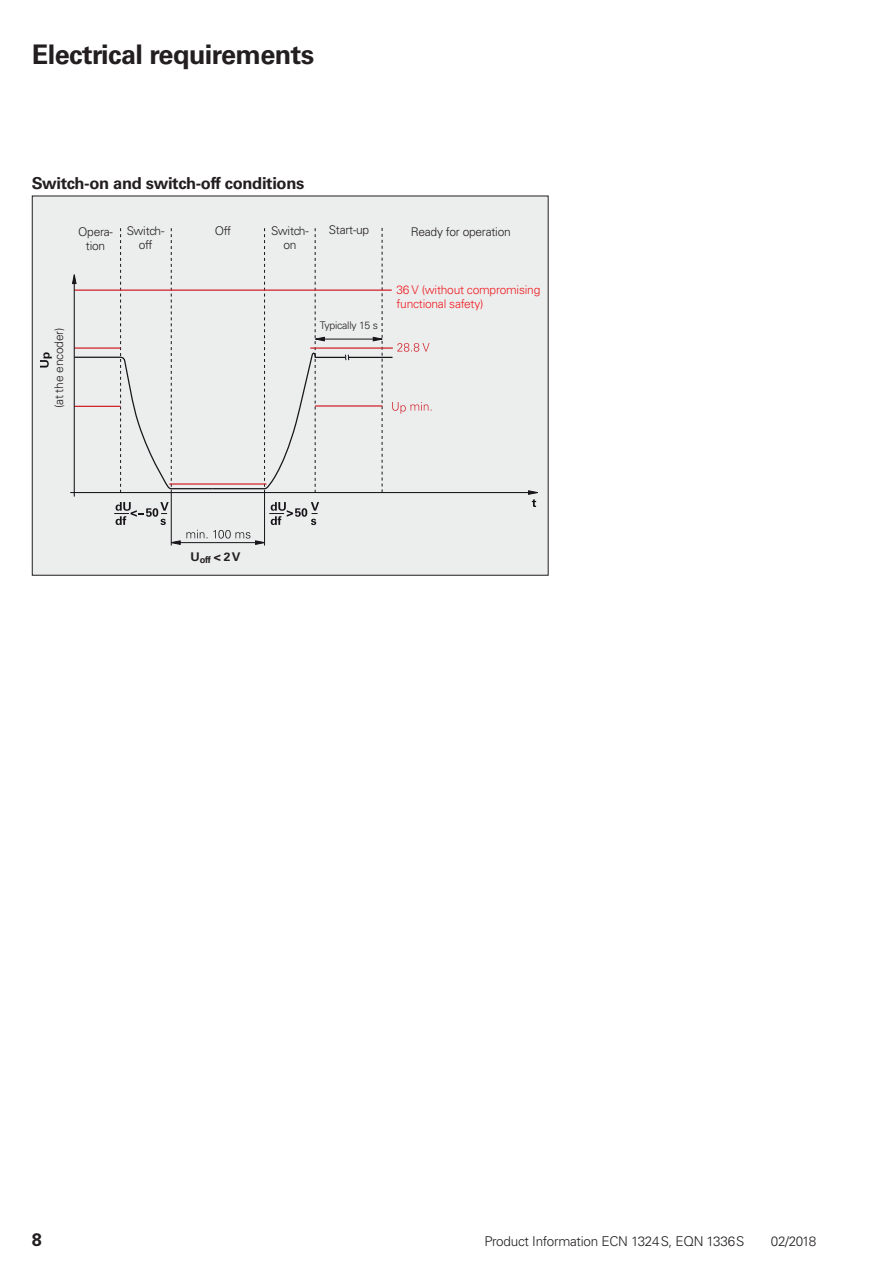
<style>
.page{position:relative;width:893px;height:1263px;background:#fff}
.page>*{position:absolute;margin:0;border:0;box-sizing:border-box;transform-origin:0 0}
.t1{font:700 27px "Univers";letter-spacing:-.02em;color:#231f20}
.t2{font:700 18px "Univers";color:#231f20}
.t3{font:700 16.5px "Univers";letter-spacing:-.02em;color:#231f20}
.t4{font:300 13.5px "Univers";letter-spacing:-.02em;color:#231f20}
.t5{font:300 12px/14.1px "Univers";letter-spacing:-.02em;color:#231f20;text-align:center}
.t6{font:300 12px/14.1px "Univers";letter-spacing:-.02em;color:#ee1d23}
.t7{font:700 12px "Univers";color:#231f20}
.t8{font:300 10.5px "Univers";letter-spacing:-.02em;color:#231f20}
</style>
<div class="page">
<div style="left:32px;top:196px;width:516px;height:379px;background:#eceded"></div>
<svg style="left:40px;top:352px;width:12px;height:16px"></svg>
<svg style="left:528px;top:492px;width:10px;height:15px"></svg>
<svg style="left:70px;top:228px;width:313px;height:317px"></svg>
<svg style="left:73px;top:276px;width:464px;height:218px"></svg>
<h1 class="t1" style="left:32px;top:38px;width:284px">Electrical requirements</h1>
<h3 class="t3" style="left:32px;top:174px;width:274px">Switch-on and switch-off conditions</h3>
<p class="t5" style="left:78px;top:225px;width:36px">Opera&shy;tion</p>
<p class="t5" style="left:127px;top:224px;width:39px">Switch&shy;off</p>
<p class="t5" style="left:215px;top:224px;width:18px">Off</p>
<p class="t5" style="left:271px;top:224px;width:39px">Switch&shy;on</p>
<p class="t5" style="left:329px;top:223px;width:42px">Start-up</p>
<p class="t5" style="left:411px;top:225px;width:101px">Ready for operation</p>
<p class="t5" style="left:52px;top:408px;width:82px;rotate:-90deg">(at the encoder)</p>
<p class="t8" style="left:320px;top:319px;width:59px">Typically 15 s</p>
<p class="t6" style="left:396px;top:282px;width:145px">36 V (without compromising functional safety)</p>
<p class="t7" style="left:191px;top:550px;width:51px">U<sub>off</sub> &lt; 2 V</p>
<h2 class="t2" style="left:32px;top:1229px;width:12px">8</h2>
<p class="t4" style="left:484px;top:1233px;width:262px">Product Information ECN 1324S, EQN 1336S</p>
<p class="t4" style="left:771px;top:1233px;width:47px">02/2018</p>
</div>
